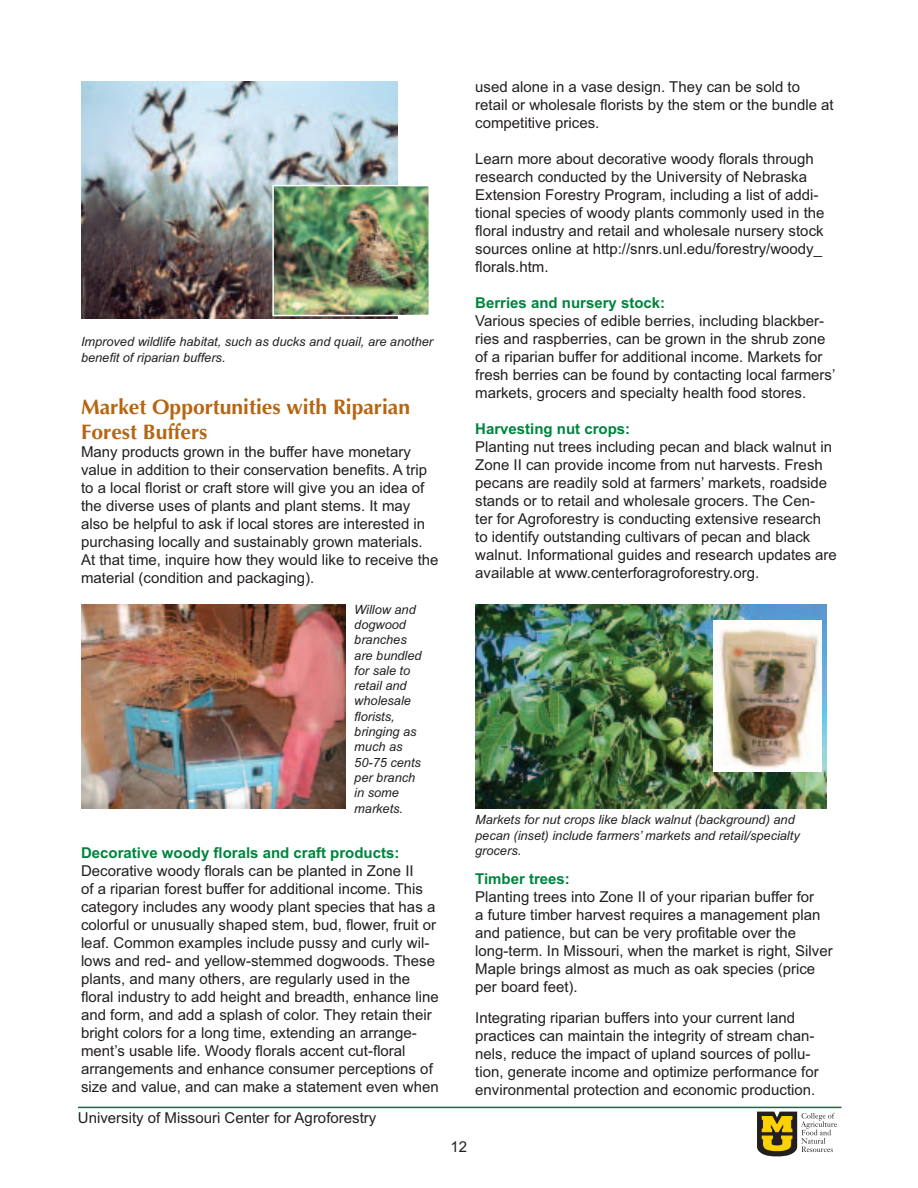
<style>
.page{position:relative;width:918px;height:1188px;background:#fff}
.page>*{position:absolute;margin:0;border:0;box-sizing:border-box;transform-origin:0 0}
.t1{font:700 21px/25.2px "Optima";color:#b66512}
.t2{font:15px/18px "Arial";color:#231f20}
.t3{font:700 15px "Arial";color:#00843d}
.t4{font:italic 12.75px/15.3px "Arial";color:#231f20}
</style>
<div class="page">
<hr style="left:78px;top:1107px;width:764px;height:1px;background:#24663f">
<svg style="left:757px;top:1112px;width:80px;height:44px"></svg>
<img style="left:81px;top:81px;width:316px;height:237px">
<img style="left:275px;top:188px;width:152px;height:125px">
<div style="left:272px;top:185px;width:158px;height:131px;border:2px solid #fff"></div>
<img style="left:81px;top:604px;width:264px;height:205px">
<img style="left:475px;top:604px;width:351px;height:204px">
<img style="left:713px;top:621px;width:108px;height:150px">
<p class="t4" style="left:81px;top:335px;width:354px">Improved wildlife habitat, such as ducks and quail, are another benefit of riparian buffers.</p>
<h1 class="t1" style="left:81px;top:397px;width:331px">Market Opportunities with Riparian<br>Forest Buffers</h1>
<p class="t2" style="left:81px;top:445px;width:359px">Many products grown in the buffer have monetary value in addition to their conservation benefits. A trip to a local florist or craft store will give you an idea of the diverse uses of plants and plant stems. It may also be helpful to ask if local stores are interested in purchasing locally and sustainably grown materials.<br>At that time, inquire how they would like to receive the material (condition and packaging).</p>
<p class="t4" style="left:354px;top:603px;width:69px">Willow and dogwood branches are bundled for sale to retail and wholesale florists, bringing as much as<br>50-75 cents per branch in some markets.</p>
<p class="t3" style="left:81px;top:847px;width:320px">Decorative woody florals and craft products:</p>
<p class="t2" style="left:81px;top:863px;width:359px">Decorative woody florals can be planted in Zone II<br>of a riparian forest buffer for additional income. This category includes any woody plant species that has a colorful or unusually shaped stem, bud, flower, fruit or leaf. Common examples include pussy and curly wil&shy;lows and red- and yellow-stemmed dogwoods. These plants, and many others, are regularly used in the floral industry to add height and breadth, enhance line and form, and add a splash of color. They retain their bright colors for a long time, extending an arrange&shy;ment’s usable life. Woody florals accent cut-floral arrangements and enhance consumer perceptions of size and value, and can make a statement even when</p>
<p class="t2" style="left:78px;top:1110px;width:300px">University of Missouri Center for Agroforestry</p>
<p class="t2" style="left:475px;top:79px;width:360px">used alone in a vase design. They can be sold to retail or wholesale florists by the stem or the bundle at competitive prices.</p>
<p class="t2" style="left:475px;top:151px;width:351px">Learn more about decorative woody florals through research conducted by the University of Nebraska Extension Forestry Program, including a list of addi&shy;tional species of woody plants commonly used in the floral industry and retail and wholesale nursery stock sources online at http://snrs.unl.edu/forestry/woody_ florals.htm.</p>
<p class="t3" style="left:475px;top:297px;width:192px">Berries and nursery stock:</p>
<p class="t2" style="left:475px;top:313px;width:362px">Various species of edible berries, including blackber&shy;ries and raspberries, can be grown in the shrub zone of a riparian buffer for additional income. Markets for fresh berries can be found by contacting local farmers’ markets, grocers and specialty health food stores.</p>
<p class="t3" style="left:475px;top:423px;width:157px">Harvesting nut crops:</p>
<p class="t2" style="left:475px;top:439px;width:363px">Planting nut trees including pecan and black walnut in Zone II can provide income from nut harvests. Fresh pecans are readily sold at farmers’ markets, roadside stands or to retail and wholesale grocers. The Cen-<br>ter for Agroforestry is conducting extensive research to identify outstanding cultivars of pecan and black walnut. Informational guides and research updates are available at www.centerforagroforestry.org.</p>
<p class="t4" style="left:475px;top:814px;width:326px">Markets for nut crops like black walnut (background) and pecan (inset) include farmers’ markets and retail/specialty grocers.</p>
<p class="t3" style="left:475px;top:873px;width:96px">Timber trees:</p>
<p class="t2" style="left:475px;top:889px;width:359px">Planting trees into Zone II of your riparian buffer for<br>a future timber harvest requires a management plan and patience, but can be very profitable over the long-term. In Missouri, when the market is right, Silver Maple brings almost as much as oak species (price per board feet).</p>
<p class="t2" style="left:475px;top:1011px;width:345px">Integrating riparian buffers into your current land practices can maintain the integrity of stream chan&shy;nels, reduce the impact of upland sources of pollu&shy;tion, generate income and optimize performance for environmental protection and economic production.</p>
<p class="t2" style="left:451px;top:1139px;width:18px">12</p>
</div>
